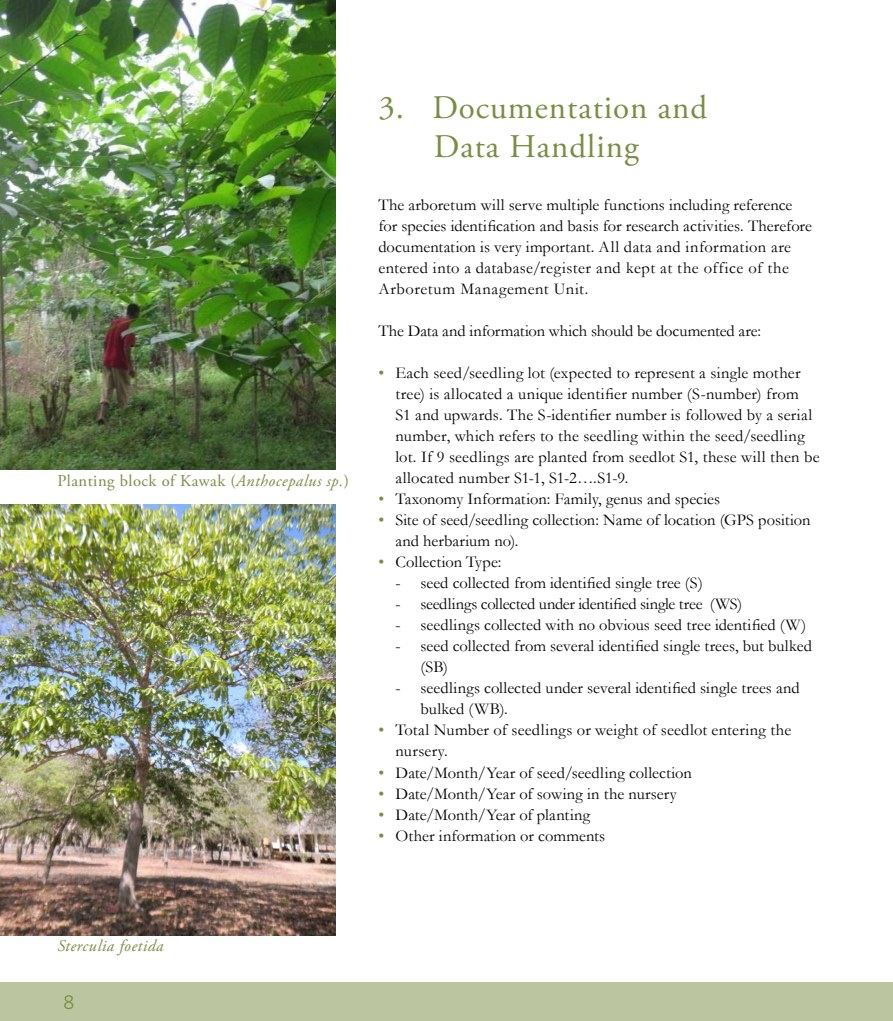
<style>
.page{position:relative;width:893px;height:1021px;background:#fff}
.page>*{position:absolute;margin:0;border:0;box-sizing:border-box;transform-origin:0 0}
.t1{font:33px/39px "Adobe Garamond Pro";color:#788e42;text-align:center}
.t2{font:300 19.5px "Frutiger LT Std";color:#788e42}
.t3{font:16.5px/21px "Garamond";letter-spacing:.005em;color:#000}
.t4{font:16.5px "Garamond";letter-spacing:-.015em;color:#000}
.t5{font:16.5px "Adobe Garamond Pro";color:#788e42}
.t6{font:italic 16.5px "Adobe Garamond Pro";letter-spacing:.03em;color:#788e42}
.s1{font-style:italic}
.s2{color:#788e42}
</style>
<div class="page">
<div style="left:0;top:981px;width:893px;height:39px;background:#bbc6a0"></div>
<img style="left:0;top:0;width:336px;height:469px">
<img style="left:0;top:504px;width:336px;height:431px">
<p class="t5" style="left:57px;top:471px;width:293px">Planting block of Kawak (<span class="s1">Anthocepalus sp.</span>)</p>
<h1 class="t1" style="left:378px;top:89px;width:330px">3. Documentation and<br>Data Handling</h1>
<p class="t3" style="left:378px;top:194px;width:435px">The arboretum will serve multiple functions including reference for species identification and basis for research activities. Therefore documentation is very important. All data and information are entered into a database/register and kept at the office of the Arboretum Management Unit.</p>
<p class="t3" style="left:378px;top:320px;width:384px">The Data and information which should be documented are:</p>
<p class="t3" style="left:395px;top:362px;width:426px;text-indent:-17px"><span class="s2">•</span> Each seed/seedling lot (expected to represent a single mother tree) is allocated a unique identifier number (S-number) from<br>S1 and upwards. The S-identifier number is followed by a serial number, which refers to the seedling within the seed/seedling lot. If 9 seedlings are planted from seedlot S1, these will then be allocated number S1-1, S1-2….S1-9.</p>
<p class="t3" style="left:378px;top:488px;width:343px"><span class="s2">•</span> Taxonomy Information: Family, genus and species</p>
<p class="t3" style="left:395px;top:509px;width:417px;text-indent:-17px"><span class="s2">•</span> Site of seed/seedling collection: Name of location (GPS position and herbarium no).</p>
<p class="t3" style="left:378px;top:551px;width:125px"><span class="s2">•</span> Collection Type:</p>
<p class="t3" style="left:395px;top:572px;width:309px">- seed collected from identified single tree (S)</p>
<p class="t4" style="left:395px;top:593px;width:348px">- seedlings collected under identified single tree (WS)</p>
<p class="t3" style="left:395px;top:614px;width:412px">- seedlings collected with no obvious seed tree identified (W)</p>
<p class="t3" style="left:420px;top:635px;width:393px;text-indent:-25px">- seed collected from several identified single trees, but bulked (SB)</p>
<p class="t3" style="left:420px;top:677px;width:381px;text-indent:-25px">- seedlings collected under several identified single trees and bulked (WB).</p>
<p class="t3" style="left:396px;top:719px;width:397px;text-indent:-17px"><span class="s2">•</span> Total Number of seedlings or weight of seedlot entering the nursery.</p>
<p class="t3" style="left:378px;top:761px;width:315px"><span class="s2">•</span> Date/Month/Year of seed/seedling collection</p>
<p class="t3" style="left:378px;top:782px;width:300px"><span class="s2">•</span> Date/Month/Year of sowing in the nursery</p>
<p class="t3" style="left:378px;top:803px;width:213px"><span class="s2">•</span> Date/Month/Year of planting</p>
<p class="t3" style="left:378px;top:824px;width:228px"><span class="s2">•</span> Other information or comments</p>
<p class="t6" style="left:57px;top:935px;width:108px">Sterculia foetida</p>
<p class="t2" style="left:63px;top:991px;width:12px">8</p>
</div>
